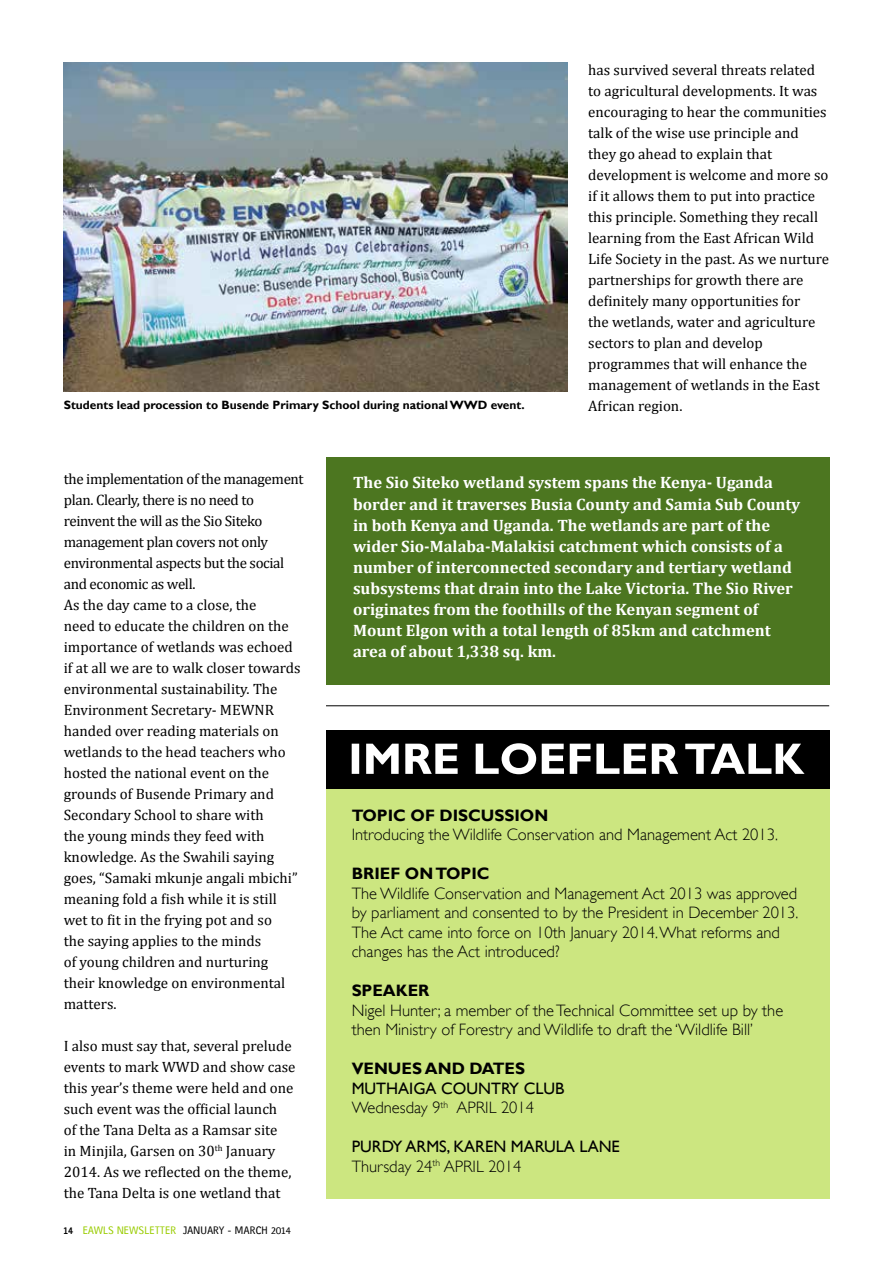
<style>
.page{position:relative;width:893px;height:1263px;background:#fff}
.page>*{position:absolute;margin:0;border:0;box-sizing:border-box;transform-origin:0 0}
.t1{font:700 16.5px/21px "Cambria";color:#fff}
.t2{font:300 16.5px/19.5px "Gill Sans";color:#000}
.t3{font:16.5px/19.5px "Gill Sans";color:#000}
.t4{font:700 16.5px "Gill Sans";color:#000}
.t5{font:15px/21px "Cambria";color:#000}
.t6{font:700 12px "Gill Sans";color:#000}
.t7{font:10.5px "gausshaussmedium";color:#000}
.s1{font-family:"gausshauss";font-weight:700}
.s2{color:#9c0}
.s3{font-weight:300}
</style>
<div class="page">
<div style="left:326px;top:788px;width:503px;height:411px;background:#cce680"></div>
<div style="left:326px;top:730px;width:503px;height:58px;background:#000"></div>
<img style="left:64px;top:63px;width:504px;height:328px">
<div style="left:326px;top:457px;width:503px;height:228px;background:#4c7620"></div>
<hr style="left:326px;top:705px;width:503px;height:1px;background:#000">
<svg style="left:352px;top:743px;width:452px;height:31px"></svg>
<p class="t6" style="left:64px;top:397px;width:462px">Students lead procession to Busende Primary School during national WWD event.</p>
<p class="t5" style="left:588px;top:60px;width:242px">has survived several threats related to agricultural developments. It was encouraging to hear the communities talk of the wise use principle and they go ahead to explain that development is welcome and more so if it allows them to put into practice this principle. Something they recall learning from the East African Wild Life Society in the past. As we nurture partnerships for growth there are definitely many opportunities for<br>the wetlands, water and agriculture sectors to plan and develop programmes that will enhance the management of wetlands in the East African region.</p>
<p class="t5" style="left:64px;top:468px;width:241px">the implementation of the management plan. Clearly, there is no need to reinvent the will as the Sio Siteko management plan covers not only environmental aspects but the social and economic as well.<br>As the day came to a close, the<br>need to educate the children on the importance of wetlands was echoed if at all we are to walk closer towards environmental sustainability. The<br>Environment Secretary- MEWNR handed over reading materials on wetlands to the head teachers who hosted the national event on the grounds of Busende Primary and<br>Secondary School to share with<br>the young minds they feed with knowledge. As the Swahili saying goes, “Samaki mkunje angali mbichi” meaning fold a fish while it is still wet to fit in the frying pot and so<br>the saying applies to the minds<br>of young children and nurturing<br>their knowledge on environmental matters.</p>
<p class="t5" style="left:64px;top:1035px;width:233px">I also must say that, several prelude events to mark WWD and show case this year’s theme were held and one such event was the official launch<br>of the Tana Delta as a Ramsar site<br>in Minjila, Garsen on 30<sup>th</sup> January 2014. As we reflected on the theme, the Tana Delta is one wetland that</p>
<p class="t7" style="left:64px;top:1225px;width:228px"><span class="s1">14</span> <span class="s2">EAWLS NEWSLETTER</span> JANUARY - MARCH 2014</p>
<p class="t1" style="left:353px;top:472px;width:449px">The Sio Siteko wetland system spans the Kenya- Uganda border and it traverses Busia County and Samia Sub County in both Kenya and Uganda. The wetlands are part of the wider Sio-Malaba-Malakisi catchment which consists of a number of interconnected secondary and tertiary wetland subsystems that drain into the Lake Victoria. The Sio River originates from the foothills of the Kenyan segment of Mount Elgon with a total length of 85km and catchment area of about 1,338 sq. km.</p>
<p class="t4" style="left:352px;top:805px;width:198px">TOPIC OF DISCUSSION</p>
<p class="t2" style="left:352px;top:825px;width:428px">Introducing the Wildlife Conservation and Management Act 2013.</p>
<p class="t4" style="left:352px;top:864px;width:139px">BRIEF ON TOPIC</p>
<p class="t2" style="left:352px;top:883px;width:448px">The Wildlife Conservation and Management Act 2013 was approved by parliament and consented to by the President in December 2013.<br>The Act came into force on 10th January 2014. What reforms and changes has the Act introduced?</p>
<p class="t4" style="left:352px;top:981px;width:79px">SPEAKER</p>
<p class="t2" style="left:352px;top:1000px;width:433px">Nigel Hunter; a member of the Technical Committee set up by the then Ministry of Forestry and Wildlife to draft the ‘Wildlife Bill’</p>
<p class="t4" style="left:352px;top:1059px;width:175px">VENUES AND DATES</p>
<p class="t3" style="left:352px;top:1078px;width:214px">MUTHAIGA COUNTRY CLUB<br><span class="s3">Wednesday 9</span><sup>th</sup> <span class="s3">APRIL 2014</span></p>
<p class="t3" style="left:352px;top:1137px;width:270px">PURDY ARMS, KAREN MARULA LANE<br><span class="s3">Thursday 24</span><sup>th</sup> <span class="s3">APRIL 2014</span></p>
</div>
